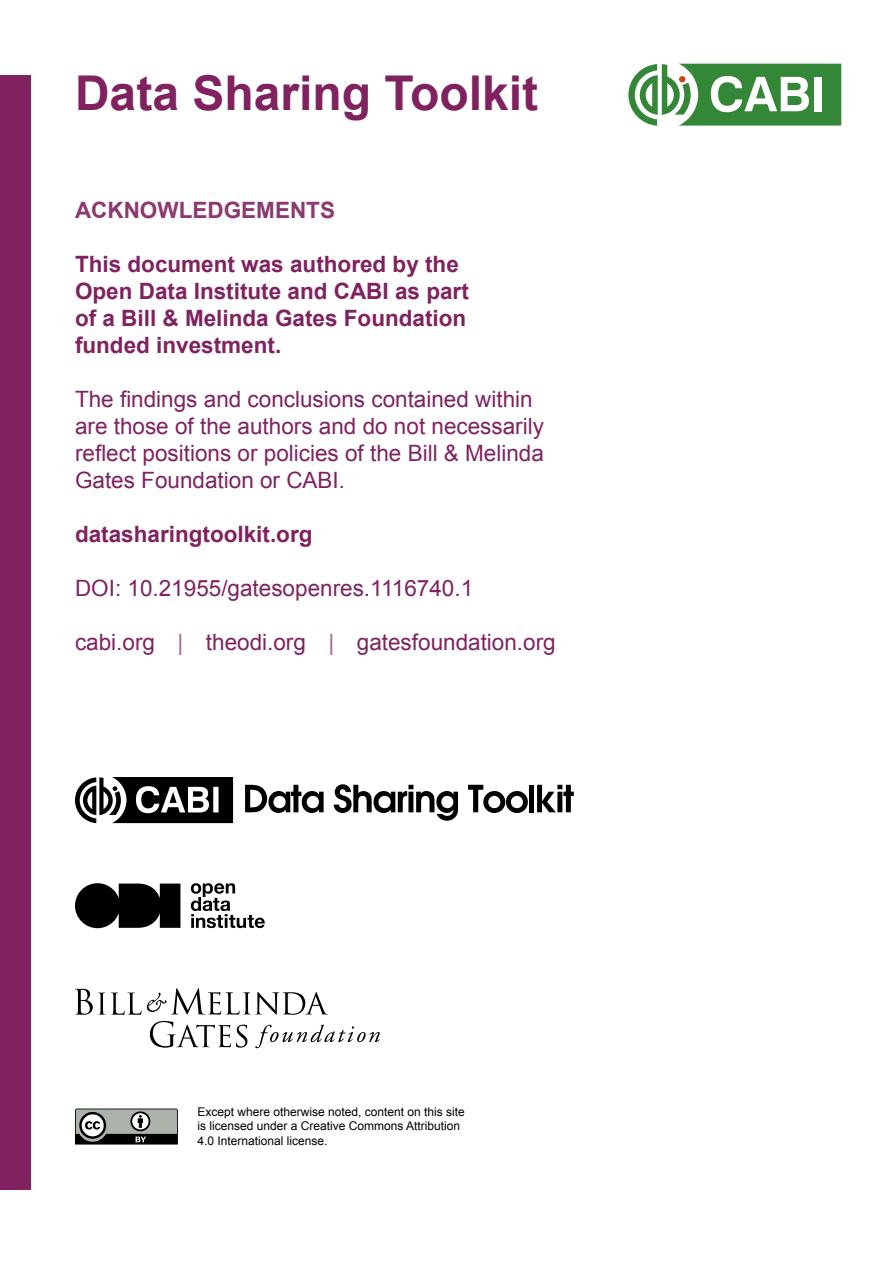
<style>
.page{position:relative;width:893px;height:1263px;background:#fff}
.page>*{position:absolute;margin:0;border:0;box-sizing:border-box;transform-origin:0 0}
.t1{font:700 48px "Arial";color:#80225f}
.t2{font:22.5px/27px "Arial";color:#80225f}
.t3{font:700 22.5px/27px "Arial";color:#80225f}
.t4{font:700 22.5px "Arial";color:#8d386f}
.t5{font:12px/14.4px "Arial";color:#000}
.s1{color:#a6648f}
</style>
<div class="page">
<div style="left:0;top:75px;width:30px;height:1114px;background:#80225f"></div>
<svg style="left:191px;top:883px;width:74px;height:45px"></svg>
<svg style="left:75px;top:883px;width:105px;height:45px;background:#202020"></svg>
<svg style="left:75px;top:988px;width:305px;height:60px"></svg>
<svg style="left:75px;top:777px;width:158px;height:46px"></svg>
<svg style="left:245px;top:785px;width:79px;height:28px"></svg>
<svg style="left:334px;top:784px;width:124px;height:37px"></svg>
<svg style="left:468px;top:785px;width:60px;height:28px"></svg>
<div style="left:529px;top:785px;width:5px;height:27px;background:#000"></div>
<svg style="left:537px;top:785px;width:37px;height:27px"></svg>
<svg style="left:628px;top:64px;width:213px;height:62px"></svg>
<div style="left:815px;top:77px;width:7px;height:34px;background:#fff"></div>
<svg style="left:75px;top:1108px;width:103px;height:36px;background:#777b77"></svg>
<h1 class="t1" style="left:75px;top:61px;width:465px">Data Sharing Toolkit</h1>
<p class="t4" style="left:75px;top:195px;width:261px">ACKNOWLEDGEMENTS</p>
<p class="t3" style="left:75px;top:251px;width:395px">This document was authored by the<br>Open Data Institute and CABI as part of a Bill &amp; Melinda Gates Foundation funded investment.</p>
<p class="t2" style="left:75px;top:386px;width:471px">The findings and conclusions contained within are those of the authors and do not necessarily reflect positions or policies of the Bill &amp; Melinda Gates Foundation or CABI.</p>
<p class="t3" style="left:75px;top:521px;width:239px">datasharingtoolkit.org</p>
<p class="t2" style="left:75px;top:575px;width:400px">DOI: 10.21955/gatesopenres.1116740.1</p>
<p class="t2" style="left:75px;top:629px;width:482px">cabi.org <span class="s1">|</span> theodi.org <span class="s1">|</span> gatesfoundation.org</p>
<p class="t5" style="left:197px;top:1104px;width:269px">Except where otherwise noted, content on this site is licensed under a Creative Commons Attribution<br>4.0 International license.</p>
</div>
